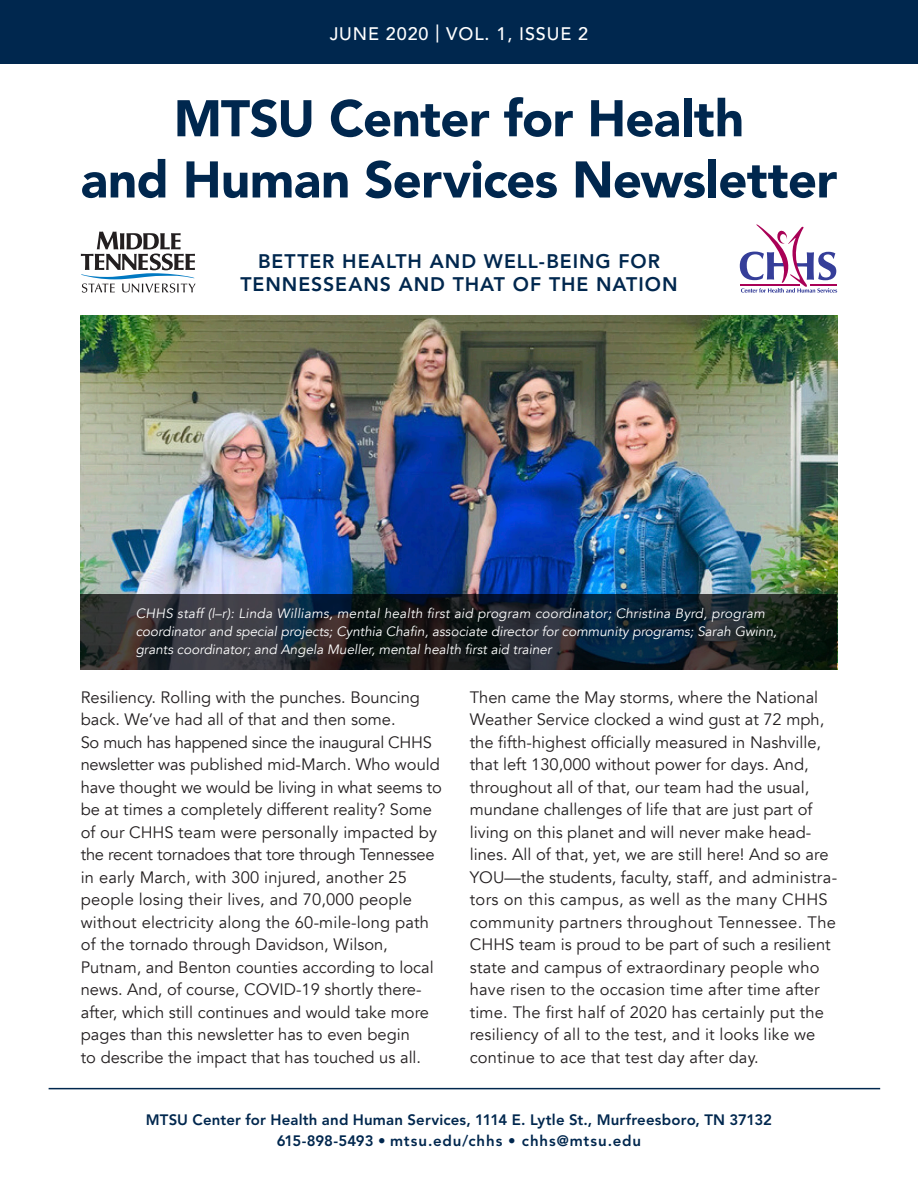
<style>
.page{position:relative;width:918px;height:1188px;background:#fff}
.page>*{position:absolute;margin:0;border:0;box-sizing:border-box;transform-origin:0 0}
.t1{font:900 51px "Avenir LT Pro";letter-spacing:-.01em;color:#00274e}
.t2{font:800 19.5px/23.4px "Avenir LT Pro";letter-spacing:.05em;color:#00274e;text-align:center}
.t3{font:500 18px "Avenir LT Pro";letter-spacing:.05em;color:#fff}
.t4{font:16.5px/22.5px "Avenir";color:#231f20}
.t5{font:800 15px "Avenir LT Pro";letter-spacing:.01em;color:#00274e}
.t6{font:800 15px "Avenir LT Pro";letter-spacing:.06em;color:#00274e}
.t7{font:italic 13.5px/18px "Avenir";color:#fff}
</style>
<div class="page">
<div style="left:0;top:0;width:918px;height:63px;background:#00274e"></div>
<svg style="left:81px;top:232px;width:115px;height:61px"></svg>
<svg style="left:740px;top:224px;width:97px;height:69px"></svg>
<img style="left:81px;top:315px;width:756px;height:279px">
<svg style="left:81px;top:594px;width:756px;height:76px;background:#1e252c"></svg>
<hr style="left:49px;top:1088px;width:831px;height:1px;background:#00274e">
<p class="t3" style="left:330px;top:23px;width:260px">JUNE 2020 | VOL. 1, ISSUE 2</p>
<p class="t1" style="left:174px;top:88px;width:572px">MTSU Center for Health</p>
<p class="t1" style="left:81px;top:149px;width:758px">and Human Services Newsletter</p>
<p class="t2" style="left:240px;top:250px;width:439px">BETTER HEALTH AND WELL-BEING FOR<br>TENNESSEANS AND THAT OF THE NATION</p>
<p class="t7" style="left:136px;top:605px;width:643px">CHHS staff (l–r): Linda Williams, mental health first aid program coordinator; Christina Byrd, program coordinator and special projects; Cynthia Chafin, associate director for community programs; Sarah Gwinn, grants coordinator; and Angela Mueller, mental health first aid trainer</p>
<p class="t4" style="left:81px;top:686px;width:363px">Resiliency. Rolling with the punches. Bouncing back. We’ve had all of that and then some.<br>So much has happened since the inaugural CHHS newsletter was published mid-March. Who would have thought we would be living in what seems to be at times a completely different reality? Some of our CHHS team were personally impacted by the recent tornadoes that tore through Tennessee in early March, with 300 injured, another 25 people losing their lives, and 70,000 people without electricity along the 60-mile-long path of the tornado through Davidson, Wilson, Putnam, and Benton counties according to local news. And, of course, COVID-19 shortly there&shy;after, which still continues and would take more pages than this newsletter has to even begin<br>to describe the impact that has touched us all.</p>
<p class="t4" style="left:470px;top:686px;width:369px">Then came the May storms, where the National Weather Service clocked a wind gust at 72 mph, the fifth-highest officially measured in Nashville, that left 130,000 without power for days. And, throughout all of that, our team had the usual, mundane challenges of life that are just part of living on this planet and will never make head&shy;lines. All of that, yet, we are still here! And so are YOU—the students, faculty, staff, and administra&shy;tors on this campus, as well as the many CHHS community partners throughout Tennessee. The CHHS team is proud to be part of such a resilient state and campus of extraordinary people who have risen to the occasion time after time after time. The first half of 2020 has certainly put the resiliency of all to the test, and it looks like we continue to ace that test day after day.</p>
<p class="t5" style="left:146px;top:1111px;width:628px">MTSU Center for Health and Human Services, 1114 E. Lytle St., Murfreesboro, TN 37132</p>
<p class="t6" style="left:277px;top:1132px;width:366px">615-898-5493 • mtsu.edu/chhs • chhs@mtsu.edu</p>
</div>
